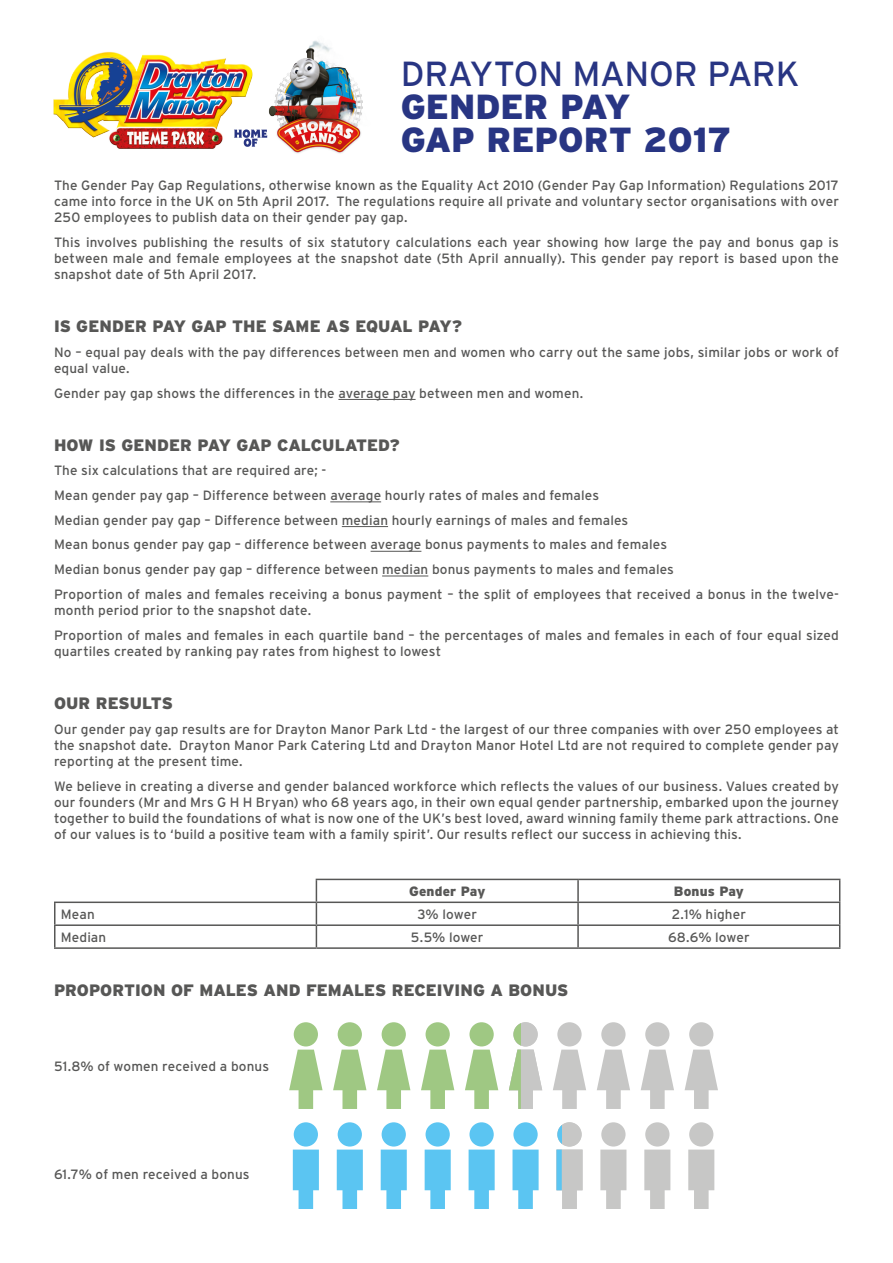
<style>
.page{position:relative;width:893px;height:1263px;background:#fff}
.page>*{position:absolute;margin:0;border:0;box-sizing:border-box;transform-origin:0 0}
.t1{font:900 34.8px/33px "Interstate";color:#283583}
.t2{font:900 16.5px "Interstate";letter-spacing:-.005em;color:#575756}
.t3{font:13.5px/16.2px "Interstate";letter-spacing:.01em;color:#575756;text-align:justify}
.t4{font:900 13.5px "Interstate";letter-spacing:.015em;color:#575756}
.s1{font-weight:400}
</style>
<div class="page">
<hr style="left:338px;top:399px;width:78px;height:1px;background:#575756">
<hr style="left:330px;top:502px;width:51px;height:1px;background:#575756">
<hr style="left:342px;top:526px;width:46px;height:1px;background:#575756">
<hr style="left:371px;top:551px;width:50px;height:1px;background:#575756">
<hr style="left:382px;top:576px;width:46px;height:1px;background:#575756">
<hr style="left:316px;top:879px;width:262px;height:1px;background:#575756">
<hr style="left:578px;top:879px;width:262px;height:1px;background:#575756">
<hr style="left:577px;top:880px;width:2px;height:21px;background:#575756">
<hr style="left:54px;top:901px;width:262px;height:2px;background:#575756">
<hr style="left:54px;top:903px;width:2px;height:21px;background:#575756">
<hr style="left:316px;top:901px;width:262px;height:2px;background:#575756">
<hr style="left:578px;top:901px;width:262px;height:2px;background:#575756">
<hr style="left:577px;top:903px;width:2px;height:21px;background:#575756">
<hr style="left:54px;top:924px;width:262px;height:2px;background:#575756">
<hr style="left:54px;top:926px;width:2px;height:21px;background:#575756">
<hr style="left:316px;top:924px;width:262px;height:2px;background:#575756">
<svg style="left:316px;top:880px;width:1px;height:67px"></svg>
<hr style="left:578px;top:924px;width:262px;height:2px;background:#575756">
<hr style="left:577px;top:926px;width:2px;height:21px;background:#575756">
<svg style="left:839px;top:880px;width:1px;height:67px"></svg>
<hr style="left:54px;top:947px;width:262px;height:2px;background:#575756">
<hr style="left:316px;top:947px;width:262px;height:2px;background:#575756">
<hr style="left:578px;top:947px;width:262px;height:2px;background:#575756">
<img style="left:267px;top:40px;width:96px;height:113px">
<img style="left:53px;top:51px;width:214px;height:98px">
<div style="left:294px;top:1022px;width:24px;height:24px;background:#9fc883;border-radius:50%"></div>
<svg style="left:289px;top:1049px;width:34px;height:60px"></svg>
<div style="left:338px;top:1022px;width:24px;height:24px;background:#9fc883;border-radius:50%"></div>
<svg style="left:333px;top:1049px;width:33px;height:60px"></svg>
<div style="left:382px;top:1022px;width:24px;height:24px;background:#9fc883;border-radius:50%"></div>
<svg style="left:377px;top:1049px;width:33px;height:60px"></svg>
<div style="left:426px;top:1022px;width:24px;height:24px;background:#9fc883;border-radius:50%"></div>
<svg style="left:421px;top:1049px;width:33px;height:60px"></svg>
<div style="left:469px;top:1022px;width:25px;height:24px;background:#9fc883;border-radius:50%"></div>
<svg style="left:465px;top:1049px;width:33px;height:60px"></svg>
<div style="left:557px;top:1022px;width:25px;height:24px;background:#c7c7c6;border-radius:50%"></div>
<svg style="left:553px;top:1049px;width:33px;height:60px"></svg>
<div style="left:601px;top:1022px;width:25px;height:24px;background:#c7c7c6;border-radius:50%"></div>
<svg style="left:597px;top:1049px;width:33px;height:60px"></svg>
<div style="left:645px;top:1022px;width:24px;height:24px;background:#c7c7c6;border-radius:50%"></div>
<svg style="left:641px;top:1049px;width:33px;height:60px"></svg>
<div style="left:689px;top:1022px;width:24px;height:24px;background:#c7c7c6;border-radius:50%"></div>
<svg style="left:685px;top:1049px;width:33px;height:60px"></svg>
<div style="left:294px;top:1122px;width:24px;height:24px;background:#5bc5f2;border-radius:50%"></div>
<svg style="left:293px;top:1149px;width:26px;height:60px;background:#73cdf3"></svg>
<div style="left:338px;top:1122px;width:24px;height:24px;background:#5bc5f2;border-radius:50%"></div>
<svg style="left:337px;top:1149px;width:26px;height:60px;background:#73cdf3"></svg>
<div style="left:382px;top:1122px;width:24px;height:24px;background:#5bc5f2;border-radius:50%"></div>
<svg style="left:381px;top:1149px;width:26px;height:60px;background:#73cdf3"></svg>
<div style="left:426px;top:1122px;width:24px;height:24px;background:#5bc5f2;border-radius:50%"></div>
<svg style="left:425px;top:1149px;width:26px;height:60px;background:#74cdf3"></svg>
<div style="left:469px;top:1122px;width:25px;height:24px;background:#5bc5f2;border-radius:50%"></div>
<svg style="left:469px;top:1149px;width:26px;height:60px;background:#74cdf3"></svg>
<div style="left:513px;top:1122px;width:25px;height:24px;background:#5bc5f2;border-radius:50%"></div>
<svg style="left:512px;top:1149px;width:27px;height:60px;background:#77cff4"></svg>
<div style="left:601px;top:1122px;width:25px;height:24px;background:#c7c7c6;border-radius:50%"></div>
<svg style="left:600px;top:1149px;width:26px;height:60px;background:#cfcfce"></svg>
<div style="left:645px;top:1122px;width:24px;height:24px;background:#c7c7c6;border-radius:50%"></div>
<svg style="left:644px;top:1149px;width:26px;height:60px;background:#cfcfce"></svg>
<div style="left:689px;top:1122px;width:24px;height:24px;background:#c7c7c6;border-radius:50%"></div>
<svg style="left:688px;top:1149px;width:26px;height:60px;background:#cfcfce"></svg>
<div style="left:513px;top:1022px;width:25px;height:24px;background:#c7c7c6;border-radius:50%"></div>
<svg style="left:513px;top:1023px;width:8px;height:23px"></svg>
<svg style="left:509px;top:1049px;width:33px;height:60px"></svg>
<div style="left:557px;top:1122px;width:25px;height:24px;background:#c7c7c6;border-radius:50%"></div>
<svg style="left:557px;top:1125px;width:5px;height:19px"></svg>
<svg style="left:556px;top:1149px;width:26px;height:60px;background:#bfced3"></svg>
<p class="t1" style="left:401px;top:57px;width:400px"><span class="s1">DRAYTON MANOR PARK<br></span>GENDER PAY<br>GAP REPORT 2017</p>
<p class="t3" style="left:54px;top:177px;width:786px">The Gender Pay Gap Regulations, otherwise known as the Equality Act 2010 (Gender Pay Gap Information) Regulations 2017 came into force in the UK on 5th April 2017. The regulations require all private and voluntary sector organisations with over 250 employees to publish data on their gender pay gap.</p>
<p class="t3" style="left:54px;top:234px;width:786px">This involves publishing the results of six statutory calculations each year showing how large the pay and bonus gap is between male and female employees at the snapshot date (5th April annually). This gender pay report is based upon the snapshot date of 5th April 2017.</p>
<p class="t2" style="left:54px;top:317px;width:409px">IS GENDER PAY GAP THE SAME AS EQUAL PAY?</p>
<p class="t3" style="left:54px;top:344px;width:786px">No – equal pay deals with the pay differences between men and women who carry out the same jobs, similar jobs or work of equal value.</p>
<p class="t3" style="left:54px;top:385px;width:531px">Gender pay gap shows the differences in the average pay between men and women.</p>
<p class="t2" style="left:54px;top:435px;width:347px">HOW IS GENDER PAY GAP CALCULATED?</p>
<p class="t3" style="left:54px;top:462px;width:274px">The six calculations that are required are; -</p>
<p class="t3" style="left:54px;top:487px;width:547px">Mean gender pay gap – Difference between average hourly rates of males and females</p>
<p class="t3" style="left:54px;top:512px;width:576px">Median gender pay gap – Difference between median hourly earnings of males and females</p>
<p class="t3" style="left:54px;top:536px;width:615px">Mean bonus gender pay gap – difference between average bonus payments to males and females</p>
<p class="t3" style="left:54px;top:561px;width:621px">Median bonus gender pay gap – difference between median bonus payments to males and females</p>
<p class="t3" style="left:54px;top:586px;width:786px">Proportion of males and females receiving a bonus payment – the split of employees that received a bonus in the twelve&shy;month period prior to the snapshot date.</p>
<p class="t3" style="left:54px;top:627px;width:786px">Proportion of males and females in each quartile band – the percentages of males and females in each of four equal sized quartiles created by ranking pay rates from highest to lowest</p>
<p class="t2" style="left:54px;top:694px;width:121px">OUR RESULTS</p>
<p class="t3" style="left:54px;top:721px;width:786px">Our gender pay gap results are for Drayton Manor Park Ltd - the largest of our three companies with over 250 employees at the snapshot date. Drayton Manor Park Catering Ltd and Drayton Manor Hotel Ltd are not required to complete gender pay reporting at the present time.</p>
<p class="t3" style="left:54px;top:778px;width:786px">We believe in creating a diverse and gender balanced workforce which reflects the values of our business. Values created by our founders (Mr and Mrs G H H Bryan) who 68 years ago, in their own equal gender partnership, embarked upon the journey together to build the foundations of what is now one of the UK’s best loved, award winning family theme park attractions. One of our values is to ‘build a positive team with a family spirit’. Our results reflect our success in achieving this.</p>
<p class="t4" style="left:409px;top:884px;width:78px">Gender Pay</p>
<p class="t4" style="left:674px;top:884px;width:72px">Bonus Pay</p>
<p class="t3" style="left:61px;top:906px;width:36px">Mean</p>
<p class="t3" style="left:417px;top:906px;width:61px">3% lower</p>
<p class="t3" style="left:672px;top:906px;width:76px">2.1% higher</p>
<p class="t3" style="left:61px;top:929px;width:47px">Median</p>
<p class="t3" style="left:411px;top:929px;width:74px">5.5% lower</p>
<p class="t3" style="left:668px;top:929px;width:83px">68.6% lower</p>
<p class="t2" style="left:54px;top:981px;width:516px">PROPORTION OF MALES AND FEMALES RECEIVING A BONUS</p>
<p class="t3" style="left:54px;top:1058px;width:217px">51.8% of women received a bonus</p>
<p class="t3" style="left:54px;top:1166px;width:197px">61.7% of men received a bonus</p>
</div>
